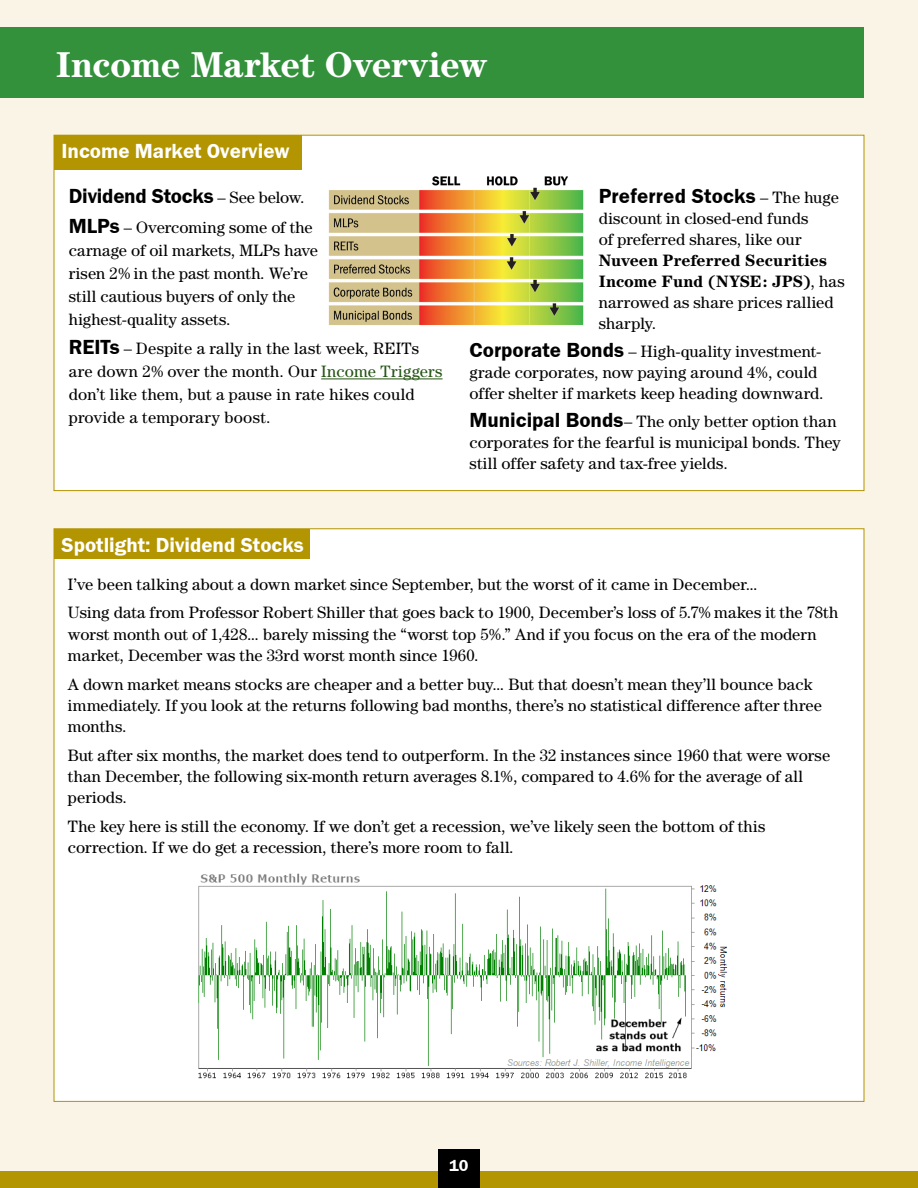
<style>
.page{position:relative;width:918px;height:1188px;background:#fff}
.page>*{position:absolute;margin:0;border:0;box-sizing:border-box;transform-origin:0 0}
.t1{font:700 36px "Century";letter-spacing:-.02em;color:#fff}
.t2{font:21px/44.5px "Franklin Gothic URW Dem";color:#fff}
.t3{font:21px "Franklin Gothic URW Dem";letter-spacing:.01em;color:#000}
.t4{font:16.5px/23px "Century";letter-spacing:.005em;color:#000}
.t5{font:700 16.5px/21px "Century";color:#000}
.t6{font:16.5px "Franklin Gothic URW Dem";color:#fff}
.s1{color:#000}
.s2{font-family:"Century";font-size:16.5px;color:#000}
.s3{font-family:"Franklin Gothic URW Dem";font-size:21px}
.s4{color:#235413}
.s5{font-family:"Century";font-size:16.5px}
.s6{font-weight:400}
</style>
<div class="page">
<div style="left:0;top:0;width:918px;height:1171px;background:#f9f4e5"></div>
<div style="left:0;top:1171px;width:918px;height:17px;background:#b39502"></div>
<div style="left:0;top:28px;width:864px;height:70px;background:#33913c"></div>
<div style="left:438px;top:1149px;width:42px;height:39px;background:#000"></div>
<div style="left:54px;top:528px;width:810px;height:574px;background:#fff;border:1px solid #b39502"></div>
<div style="left:54px;top:529px;width:256px;height:29px;background:#b39502"></div>
<div style="left:54px;top:135px;width:810px;height:356px;background:#fff;border:1px solid #b39502"></div>
<div style="left:54px;top:135px;width:248px;height:34px;background:#b39502"></div>
<hr style="left:321px;top:378px;width:122px;height:1px;background:#235413">
<img style="left:328px;top:176px;width:256px;height:150px">
<img style="left:198px;top:873px;width:530px;height:206px">
<h1 class="t1" style="left:56px;top:43px;width:433px">Income Market Overview</h1>
<p class="t2" style="left:69px;top:129px;width:237px;text-indent:-7px">Income Market Overview<br><span class="s1">Dividend Stocks</span> <span class="s2">– See below.</span></p>
<p class="t4" style="left:69px;top:215px;width:251px"><span class="s3">MLPs</span> – Overcoming some of the carnage of oil markets, MLPs have risen 2% in the past month. We’re still cautious buyers of only the highest-quality assets.</p>
<p class="t4" style="left:69px;top:337px;width:375px"><span class="s3">REITs</span> – Despite a rally in the last week, REITs are down 2% over the month. Our <span class="s4">Income Triggers </span>don’t like them, but a pause in rate hikes could provide a temporary boost.</p>
<p class="t3" style="left:599px;top:183px;width:242px">Preferred Stocks <span class="s5">– The huge</span></p>
<p class="t4" style="left:599px;top:208px;width:211px;line-height:21px">discount in closed-end funds of preferred shares, like our</p>
<p class="t5" style="left:599px;top:250px;width:247px">Nuveen Preferred Securities<br>Income Fund (NYSE: JPS)<span class="s6">, has narrowed as share prices rallied sharply.</span></p>
<p class="t4" style="left:470px;top:340px;width:356px;line-height:21px"><span class="s3">Corporate Bonds</span> – High-quality investment&shy;grade corporates, now paying around 4%, could offer shelter if markets keep heading downward.</p>
<p class="t4" style="left:469px;top:410px;width:373px;line-height:21px"><span class="s3">Municipal Bonds</span>– The only better option than corporates for the fearful is municipal bonds. They still offer safety and tax-free yields.</p>
<p class="t2" style="left:62px;top:523px;width:244px">Spotlight: Dividend Stocks</p>
<p class="t4" style="left:68px;top:570px;width:772px;line-height:28.3px">I’ve been talking about a down market since September, but the worst of it came in December...<br>Using data from Professor Robert Shiller that goes back to 1900, December’s loss of 5.7% makes it the 78th</p>
<p class="t4" style="left:68px;top:623px;width:750px;line-height:21.3px">worst month out of 1,428... barely missing the “worst top 5%.” And if you focus on the era of the modern market, December was the 33rd worst month since 1960.</p>
<p class="t4" style="left:68px;top:673px;width:756px;line-height:21.3px">A down market means stocks are cheaper and a better buy... But that doesn’t mean they’ll bounce back immediately. If you look at the returns following bad months, there’s no statistical difference after three months.</p>
<p class="t4" style="left:68px;top:744px;width:764px;line-height:21.3px">But after six months, the market does tend to outperform. In the 32 instances since 1960 that were worse than December, the following six-month return averages 8.1%, compared to 4.6% for the average of all periods.</p>
<p class="t4" style="left:68px;top:815px;width:699px;line-height:21.3px">The key here is still the economy. If we don’t get a recession, we’ve likely seen the bottom of this correction. If we do get a recession, there’s more room to fall.</p>
<p class="t6" style="left:449px;top:1155px;width:21px">10</p>
</div>
